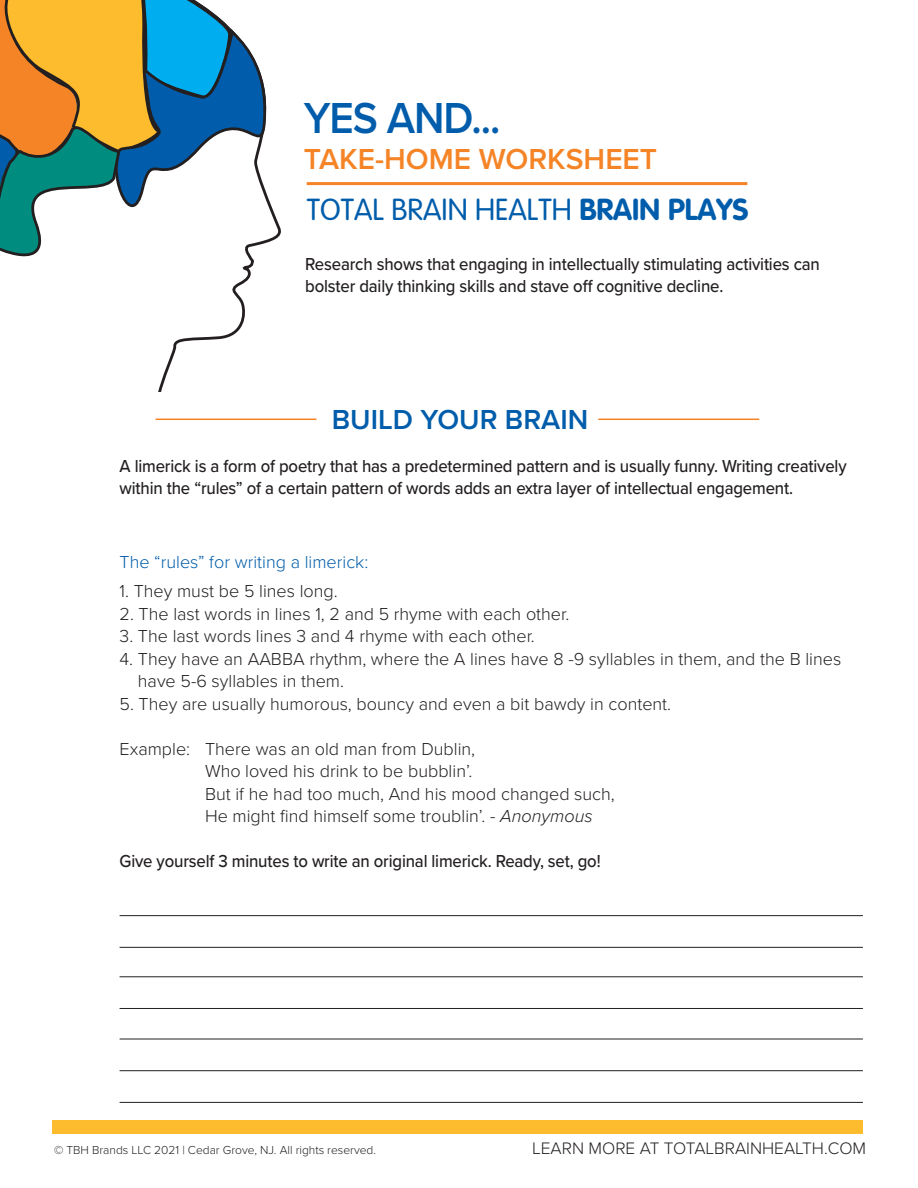
<style>
.page{position:relative;width:918px;height:1188px;background:#fff}
.page>*{position:absolute;margin:0;border:0;box-sizing:border-box;transform-origin:0 0}
.t1{font:600 45px "Proxima Nova";letter-spacing:-.025em;color:#015dab;scale:.94 1}
.t2{font:300 30px "VAG Rounded";color:#015dab}
.t3{font:600 30px "Proxima Nova";color:#f58427}
.t4{font:600 28.5px "Proxima Nova";color:#015dab}
.t5{font:300 18px/22.5px "Proxima Nova";color:#231f20}
.t6{font:500 18px/22.5px "Proxima Nova";letter-spacing:-.01em;color:#231f20;scale:.93 1}
.t7{font:300 18px "Proxima Nova";color:#015dab}
.List_Paragraph{font:300 17.25px "Proxima Nova";color:#231f20}
.Copyright{font:300 12px "Proxima Nova";color:#231f20}
.s1{font-weight:700}
.s2{font-style:italic}
</style>
<div class="page">
<div style="left:53px;top:1120px;width:810px;height:14px;background:#fdbb2e"></div>
<hr style="left:156px;top:419px;width:160px;height:1px;background:#f58427">
<hr style="left:598px;top:419px;width:161px;height:1px;background:#f58427">
<svg style="left:158px;top:92px;width:123px;height:300px"></svg>
<svg style="left:0;top:0;width:265px;height:282px"></svg>
<hr style="left:307px;top:182px;width:440px;height:3px;background:#f58427">
<hr style="left:120px;top:1008px;width:743px;height:1px;background:#231f20">
<hr style="left:120px;top:1070px;width:743px;height:1px;background:#231f20">
<hr style="left:120px;top:1102px;width:743px;height:1px;background:#231f20">
<hr style="left:120px;top:947px;width:743px;height:1px;background:#231f20">
<hr style="left:120px;top:976px;width:743px;height:1px;background:#231f20">
<hr style="left:120px;top:1039px;width:743px;height:1px;background:#231f20">
<hr style="left:120px;top:915px;width:743px;height:1px;background:#231f20">
<p class="t1" style="left:304px;top:85px;width:211px">YES AND...</p>
<p class="t3" style="left:304px;top:137px;width:355px">TAKE-HOME WORKSHEET</p>
<p class="t2" style="left:307px;top:192px;width:443px">TOTAL BRAIN HEALTH <span class="s1">BRAIN PLAYS</span></p>
<p class="t6" style="left:305px;top:252px;width:555px">Research shows that engaging in intellectually stimulating activities can bolster daily thinking skills and stave off cognitive decline.</p>
<p class="t4" style="left:332px;top:398px;width:258px">BUILD YOUR BRAIN</p>
<p class="t6" style="left:120px;top:454px;width:783px">A limerick is a form of poetry that has a predetermined pattern and is usually funny. Writing creatively within the “rules” of a certain pattern of words adds an extra layer of intellectual engagement.</p>
<p class="t7" style="left:120px;top:548px;width:250px">The “rules” for writing a limerick:</p>
<p class="t5" style="left:120px;top:579px;width:220px">1. They must be 5 lines long.</p>
<p class="t5" style="left:120px;top:601px;width:451px">2. The last words in lines 1, 2 and 5 rhyme with each other.</p>
<p class="t5" style="left:120px;top:624px;width:417px">3. The last words lines 3 and 4 rhyme with each other.</p>
<p class="t5" style="left:138px;top:646px;width:705px;text-indent:-18px">4. They have an AABBA rhythm, where the A lines have 8 -9 syllables in them, and the B lines have 5-6 syllables in them.</p>
<p class="t5" style="left:120px;top:691px;width:553px">5. They are usually humorous, bouncy and even a bit bawdy in content.</p>
<p class="t5" style="left:120px;top:736px;width:357px">Example: There was an old man from Dublin,</p>
<p class="t5" style="left:205px;top:759px;width:269px">Who loved his drink to be bubblin’.</p>
<p class="t5" style="left:205px;top:781px;width:411px">But if he had too much, And his mood changed such,</p>
<p class="t5" style="left:205px;top:804px;width:389px">He might find himself some troublin’. - <span class="s2">Anonymous</span></p>
<p class="t6" style="left:120px;top:849px;width:519px">Give yourself 3 minutes to write an original limerick. Ready, set, go!</p>
<p class="Copyright" style="left:54px;top:1141px;width:324px">© TBH Brands LLC 2021 | Cedar Grove, NJ. All rights reserved.</p>
<p class="List_Paragraph" style="left:532px;top:1135px;width:335px">LEARN MORE AT TOTALBRAINHEALTH.COM</p>
</div>
